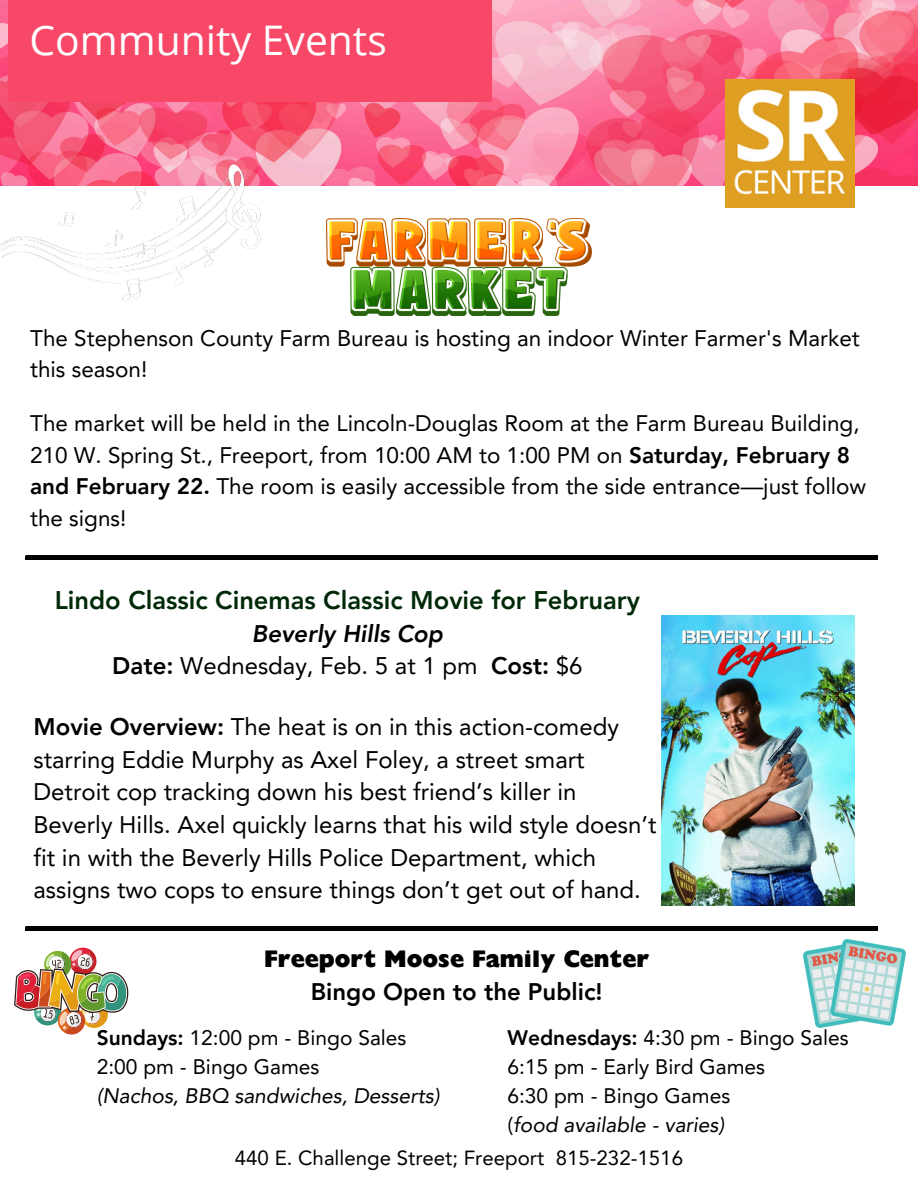
<style>
.page{position:relative;width:918px;height:1188px;background:#fff}
.page>*{position:absolute;margin:0;border:0;box-sizing:border-box;transform-origin:0 0}
.t1{font:40.8px "Open Sans";color:#fff}
.t2{font:800 25.5px "Avenir LT Pro";color:#002907}
.t3{font:24px/32.7px "Avenir LT Pro";color:#000;text-align:center}
.t4{font:700 expanded 24px/33.8px "Gill Sans Display MT Std";color:#000;text-align:center}
.t5{font:22.5px/31.5px "Avenir LT Pro";color:#000}
.t6{font:21px "Avenir LT Pro";color:#000}
.t7{font:italic 21px "Avenir LT Pro";color:#000}
.t8{font:20.55px "Avenir LT Pro";color:#000}
.s1{font-weight:800}
.s2{font-weight:800;font-style:italic}
.s3{font-family:"Avenir LT Pro";font-weight:800;font-stretch:normal}
.s4{font-style:normal}
</style>
<div class="page">
<img style="left:0;top:0;width:918px;height:186px">
<img style="left:0;top:161px;width:264px;height:140px">
<div style="left:9px;top:0;width:483px;height:102px;background:#f74868"></div>
<img style="left:725px;top:80px;width:130px;height:128px">
<img style="left:877px;top:944px;width:28px;height:82px">
<img style="left:326px;top:219px;width:266px;height:96px">
<img style="left:661px;top:615px;width:194px;height:290px">
<div style="left:26px;top:555px;width:851px;height:5px;background:#000"></div>
<svg style="left:14px;top:926px;width:863px;height:109px"></svg>
<p class="t1" style="left:30px;top:12px;width:359px">Community Events</p>
<h3 class="t5" style="left:30px;top:324px;width:831px">The Stephenson County Farm Bureau is hosting an indoor Winter Farmer's Market this season!</h3>
<p class="t5" style="left:30px;top:410px;width:838px">The market will be held in the Lincoln-Douglas Room at the Farm Bureau Building, 210 W. Spring St., Freeport, from 10:00 AM to 1:00 PM on <span class="s1">Saturday, February 8 and February 22.</span> The room is easily accessible from the side entrance—just follow the signs!</p>
<p class="t2" style="left:55px;top:590px;width:587px">Lindo Classic Cinemas Classic Movie for February</p>
<p class="t3" style="left:112px;top:619px;width:472px"><span class="s2">Beverly Hills Cop<br></span><span class="s1">Date:</span> Wednesday, Feb. 5 at 1 pm <span class="s1">Cost:</span> $6</p>
<p class="t3" style="left:33px;top:713px;width:625px;text-align:left"><span class="s1">Movie Overview:</span> The heat is on in this action-comedy starring Eddie Murphy as Axel Foley, a street smart Detroit cop tracking down his best friend’s killer in Beverly Hills. Axel quickly learns that his wild style doesn’t fit in with the Beverly Hills Police Department, which assigns two cops to ensure things don’t get out of hand.</p>
<p class="t4" style="left:264px;top:945px;width:387px">Freeport Moose Family Center<br><span class="s3">Bingo Open to the Public!</span></p>
<h1 class="t6" style="left:97px;top:1029px;width:311px"><span class="s1">Sundays:</span> 12:00 pm - Bingo Sales</h1>
<p class="t6" style="left:97px;top:1058px;width:224px">2:00 pm - Bingo Games</p>
<p class="t7" style="left:97px;top:1087px;width:345px">(Nachos, BBQ sandwiches, Desserts)</p>
<p class="t6" style="left:507px;top:1029px;width:343px"><span class="s1">Wednesdays:</span> 4:30 pm - Bingo Sales</p>
<p class="t6" style="left:507px;top:1058px;width:259px">6:15 pm - Early Bird Games</p>
<p class="t6" style="left:507px;top:1087px;width:224px">6:30 pm - Bingo Games</p>
<p class="t7" style="left:507px;top:1117px;width:218px"><span class="s4">(</span>food available - varies)</p>
<h3 class="t8" style="left:235px;top:1150px;width:450px">440 E. Challenge Street; Freeport 815-232-1516</h3>
</div>
